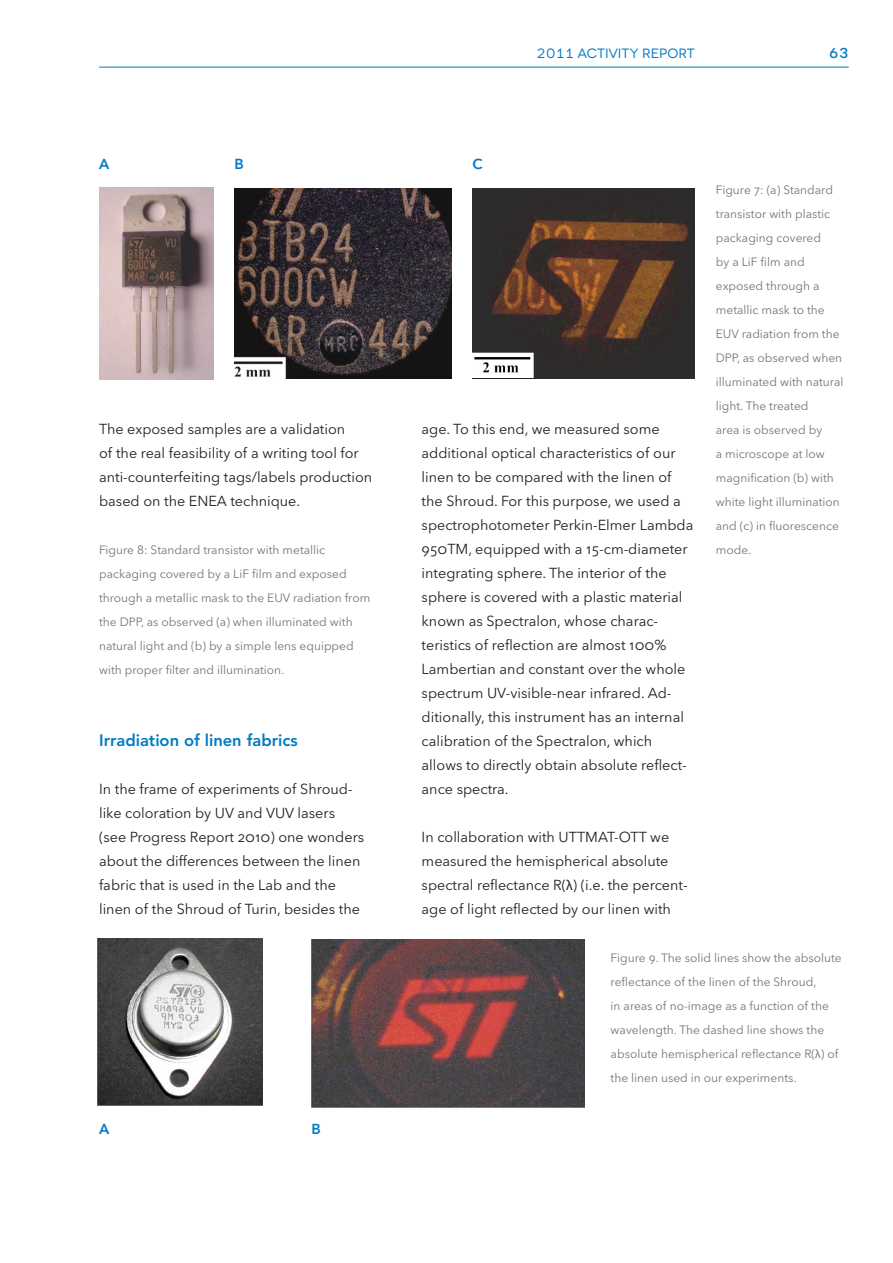
<style>
.page{position:relative;width:893px;height:1263px;background:#fff}
.page>*{position:absolute;margin:0;border:0;box-sizing:border-box;transform-origin:0 0}
.Heading_3{font:800 16.5px "Avenir LT Std";color:#007bc3}
.Body{font:14.4px/24px "Avenir Next LT Pro";color:#231f20}
.Body-2{font:600 14.4px "Avenir Next LT Pro";color:#007bc3}
.t1{font:500 14.4px "Novecentowide";color:#007bc3}
.t2{font:13.5px "Novecentowide";color:#007bc3}
.t3{font:12px/24px "Avenir Next LT Pro";color:#757679}
.s1{font-family:"Myriad Pro"}
</style>
<div class="page">
<hr style="left:99px;top:67px;width:750px;height:1px;background:#007bc3">
<img style="left:99px;top:187px;width:115px;height:193px">
<img style="left:235px;top:188px;width:216px;height:190px">
<img style="left:473px;top:188px;width:222px;height:190px">
<img style="left:98px;top:939px;width:164px;height:167px">
<img style="left:312px;top:940px;width:273px;height:167px">
<p class="Body-2" style="left:99px;top:156px;width:12px">A</p>
<p class="Body-2" style="left:235px;top:156px;width:11px">B</p>
<p class="Body-2" style="left:473px;top:156px;width:12px">C</p>
<p class="t2" style="left:537px;top:45px;width:160px">2011 ACTIVITY REPORT</p>
<p class="t1" style="left:829px;top:45px;width:22px">63</p>
<p class="Body" style="left:99px;top:417px;width:275px">The exposed samples are a validation<br>of the real feasibility of a writing tool for anti-counterfeiting tags/labels production based on the ENEA technique.</p>
<p class="t3" style="left:99px;top:538px;width:273px">Figure 8: Standard transistor with metallic packaging covered by a LiF film and exposed through a metallic mask to the EUV radiation from the DPP, as observed (a) when illuminated with natural light and (b) by a simple lens equipped with proper filter and illumination.</p>
<p class="Heading_3" style="left:99px;top:731px;width:200px">Irradiation of linen fabrics</p>
<p class="Body" style="left:99px;top:777px;width:267px">In the frame of experiments of Shroud&shy;like coloration by UV and VUV lasers (see Progress Report 2010) one wonders about the differences between the linen fabric that is used in the Lab and the linen of the Shroud of Turin, besides the</p>
<p class="Body-2" style="left:99px;top:1120px;width:12px">A</p>
<p class="Body-2" style="left:312px;top:1120px;width:11px">B</p>
<p class="Body" style="left:422px;top:417px;width:273px">age. To this end, we measured some additional optical characteristics of our linen to be compared with the linen of the Shroud. For this purpose, we used a spectrophotometer Perkin-Elmer Lambda 950TM, equipped with a 15-cm-diameter integrating sphere. The interior of the sphere is covered with a plastic material known as Spectralon, whose charac&shy;teristics of reflection are almost 100% Lambertian and constant over the whole spectrum UV-visible-near infrared. Ad&shy;ditionally, this instrument has an internal calibration of the Spectralon, which allows to directly obtain absolute reflect&shy;ance spectra.</p>
<p class="Body" style="left:422px;top:825px;width:268px">In collaboration with UTTMAT-OTT we measured the hemispherical absolute spectral reflectance R(<span class="s1">λ</span>) (i.e. the percent&shy;age of light reflected by our linen with</p>
<p class="t3" style="left:716px;top:178px;width:129px">Figure 7: (a) Standard transistor with plastic packaging covered<br>by a LiF film and exposed through a metallic mask to the<br>EUV radiation from the<br>DPP, as observed when illuminated with natural light. The treated<br>area is observed by<br>a microscope at low magnification (b) with white light illumination and (c) in fluorescence mode.</p>
<p class="t3" style="left:611px;top:946px;width:233px">Figure 9. The solid lines show the absolute reflectance of the linen of the Shroud,<br>in areas of no-image as a function of the wavelength. The dashed line shows the absolute hemispherical reflectance R(<span class="s1">λ</span>) of the linen used in our experiments.</p>
</div>
